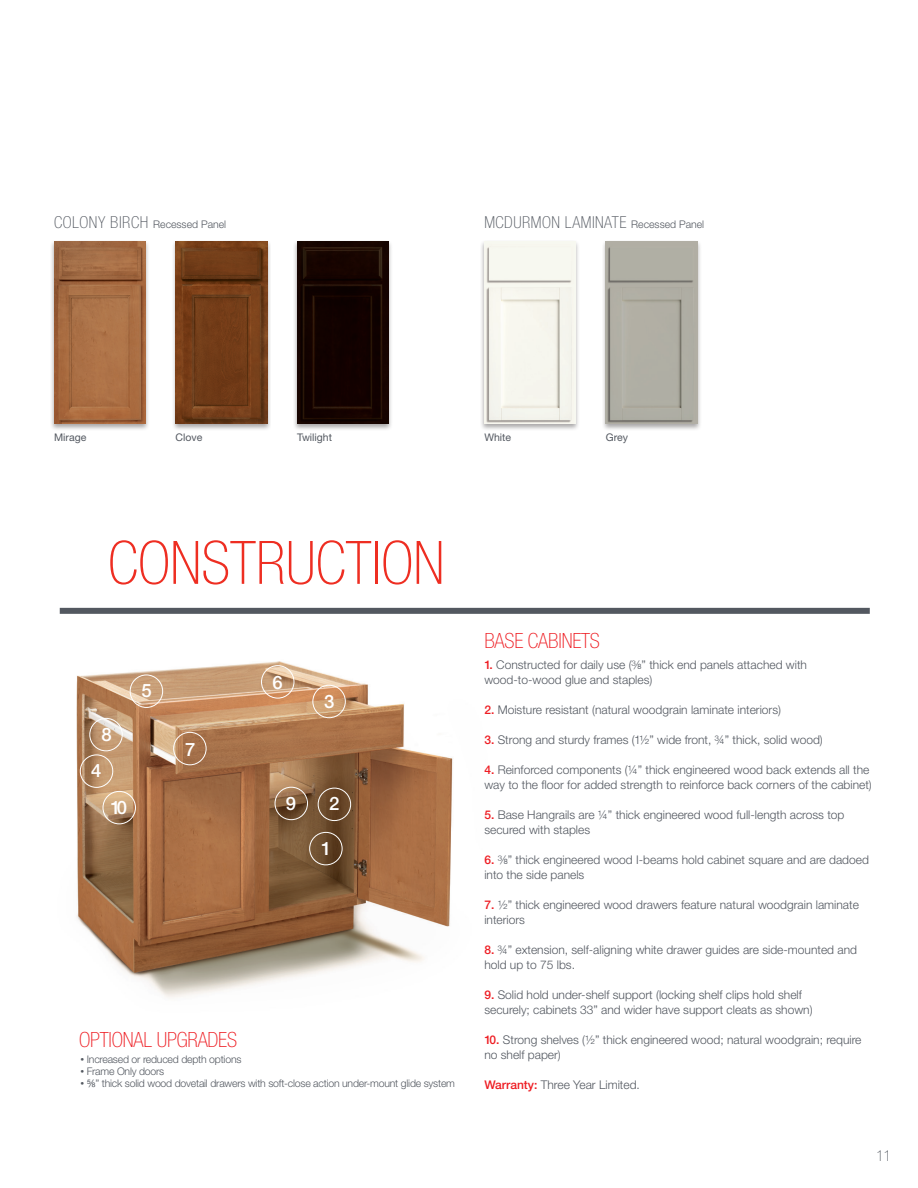
<style>
.page{position:relative;width:918px;height:1188px;background:#fff}
.page>*{position:absolute;margin:0;border:0;box-sizing:border-box;transform-origin:0 0}
.t1{font:100 condensed 60px "Helvetica Neue LT Bali 09";color:#ee2e22}
.t2{font:100 condensed 21px "Helvetica Neue LT Bali 09";letter-spacing:-.01em;color:#ee1d23}
.t3{font:500 18.45px/36px "Helvetica Neue LT Bali 09";color:#fff;text-align:center}
.t4{font:100 condensed 16.5px "Helvetica Neue LT Bali 09";letter-spacing:.03em;color:#535860}
.t5{font:100 condensed 15px "Helvetica Neue LT Bali 09";color:#535860}
.t6{font:300 12px/15px "Helvetica Neue LT Bali 09";color:#535860}
.t7{font:300 10.5px "Helvetica Neue LT Bali 09";letter-spacing:-.02em;color:#535860}
.t8{font:10.5px "Helvetica Neue LT Bali 09";color:#535860}
.t9{font:300 10.5px "Helvetica Neue LT Bali 09";color:#535860}
.s1{font-weight:100;font-stretch:condensed;font-size:16.5px}
.s2{font-weight:300;font-stretch:normal;font-size:10.5px}
.s3{font-size:7.5px}
.s4{font-family:"Helvetica Neue";font-weight:400}
.s5{font-weight:500;color:#ee1d23}
.s6{font-family:"Helvetica Neue"}
</style>
<div class="page">
<img style="left:76px;top:661px;width:377px;height:337px">
<div style="left:318px;top:788px;width:33px;height:33px;border:1px solid #fff;border-radius:50%"></div>
<div style="left:103px;top:791px;width:33px;height:33px;border:1px solid #fff;border-radius:50%"></div>
<div style="left:173px;top:732px;width:33px;height:33px;border:1px solid #fff;border-radius:50%"></div>
<div style="left:89px;top:718px;width:34px;height:33px;border:1px solid #fff;border-radius:50%"></div>
<div style="left:80px;top:755px;width:33px;height:33px;border:1px solid #fff;border-radius:50%"></div>
<div style="left:275px;top:787px;width:33px;height:33px;border:1px solid #fff;border-radius:50%"></div>
<div style="left:261px;top:665px;width:33px;height:33px;border:1px solid #fff;border-radius:50%"></div>
<div style="left:130px;top:675px;width:33px;height:33px;border:1px solid #fff;border-radius:50%"></div>
<div style="left:309px;top:832px;width:33px;height:33px;border:1px solid #fff;border-radius:50%"></div>
<div style="left:313px;top:685px;width:33px;height:33px;border:1px solid #fff;border-radius:50%"></div>
<div style="left:60px;top:608px;width:810px;height:6px;background:#535860"></div>
<div style="left:50px;top:240px;width:100px;height:191px;background:#231f20;opacity:.4"></div>
<img style="left:54px;top:241px;width:92px;height:182px">
<div style="left:171px;top:240px;width:100px;height:191px;background:#231f20;opacity:.4"></div>
<img style="left:176px;top:241px;width:91px;height:182px">
<div style="left:293px;top:240px;width:100px;height:191px;background:#231f20;opacity:.4"></div>
<img style="left:297px;top:241px;width:92px;height:182px">
<div style="left:480px;top:240px;width:100px;height:191px;background:#231f20;opacity:.4"></div>
<img style="left:484px;top:241px;width:92px;height:182px">
<div style="left:602px;top:240px;width:100px;height:191px;background:#231f20;opacity:.4"></div>
<img style="left:606px;top:241px;width:91px;height:182px">
<p class="t9" style="left:54px;top:218px;width:174px"><span class="s1">COLONY BIRCH</span> Recessed Panel</p>
<h3 class="t4" style="left:484px;top:213px;width:221px">MCDURMON LAMINATE <span class="s2">Recessed Panel</span></h3>
<p class="t8" style="left:54px;top:431px;width:34px">Mirage</p>
<p class="t8" style="left:176px;top:431px;width:28px">Clove</p>
<p class="t8" style="left:297px;top:431px;width:36px">Twilight</p>
<p class="t8" style="left:484px;top:431px;width:28px">White</p>
<p class="t8" style="left:606px;top:431px;width:24px">Grey</p>
<h1 class="t1" style="left:108px;top:529px;width:338px">CONSTRUCTION</h1>
<h3 class="t3" style="left:91px;top:716px;width:22px">8<br>4</h3>
<h3 class="t3" style="left:141px;top:673px;width:12px">5</h3>
<h3 class="t3" style="left:185px;top:731px;width:12px">7</h3>
<h3 class="t3" style="left:272px;top:665px;width:12px">6</h3>
<h3 class="t3" style="left:324px;top:683px;width:12px">3</h3>
<h3 class="t3" style="left:286px;top:785px;width:12px">9</h3>
<h3 class="t3" style="left:110px;top:789px;width:18px">10</h3>
<h3 class="t3" style="left:329px;top:786px;width:12px">2</h3>
<h2 class="t2" style="left:79px;top:1027px;width:159px">OPTIONAL UPGRADES</h2>
<h3 class="t3" style="left:321px;top:830px;width:10px">1</h3>
<p class="t7" style="left:80px;top:1053px;width:163px"><span class="s3">•</span> Increased or reduced depth options</p>
<p class="t7" style="left:80px;top:1065px;width:85px"><span class="s3">•</span> Frame Only doors</p>
<p class="t7" style="left:80px;top:1077px;width:376px"><span class="s3">•</span> <span class="s4">⅝</span>” thick solid wood dovetail drawers with soft-close action under-mount glide system</p>
<h2 class="t2" style="left:484px;top:629px;width:117px">BASE CABINETS</h2>
<p class="t6" style="left:484px;top:657px;width:324px"><span class="s5">1.</span> Constructed for daily use (<span class="s6">⅜</span>” thick end panels attached with wood-to-wood glue and staples)</p>
<p class="t6" style="left:484px;top:702px;width:298px"><span class="s5">2.</span> Moisture resistant (natural woodgrain laminate interiors)</p>
<p class="t6" style="left:484px;top:732px;width:340px"><span class="s5">3.</span> Strong and sturdy frames (1½” wide front, ¾” thick, solid wood)</p>
<p class="t6" style="left:484px;top:762px;width:389px"><span class="s5">4.</span> Reinforced components (¼” thick engineered wood back extends all the way to the floor for added strength to reinforce back corners of the cabinet)</p>
<p class="t6" style="left:484px;top:807px;width:362px"><span class="s5">5.</span> Base Hangrails are ¼” thick engineered wood full-length across top secured with staples</p>
<p class="t6" style="left:484px;top:852px;width:386px"><span class="s5">6.</span> <span class="s6">⅜</span>” thick engineered wood I-beams hold cabinet square and are dadoed into the side panels</p>
<p class="t6" style="left:484px;top:897px;width:376px"><span class="s5">7.</span> ½” thick engineered wood drawers feature natural woodgrain laminate interiors</p>
<p class="t6" style="left:484px;top:942px;width:374px"><span class="s5">8.</span> ¾” extension, self-aligning white drawer guides are side-mounted and hold up to 75 lbs.</p>
<p class="t6" style="left:484px;top:987px;width:330px"><span class="s5">9.</span> Solid hold under-shelf support (locking shelf clips hold shelf securely; cabinets 33” and wider have support cleats as shown)</p>
<p class="t6" style="left:484px;top:1032px;width:379px"><span class="s5">10.</span> Strong shelves (½” thick engineered wood; natural woodgrain; require no shelf paper)</p>
<p class="t6" style="left:484px;top:1077px;width:157px"><span class="s5">Warranty:</span> Three Year Limited.</p>
<p class="t5" style="left:877px;top:1147px;width:16px">11</p>
</div>
